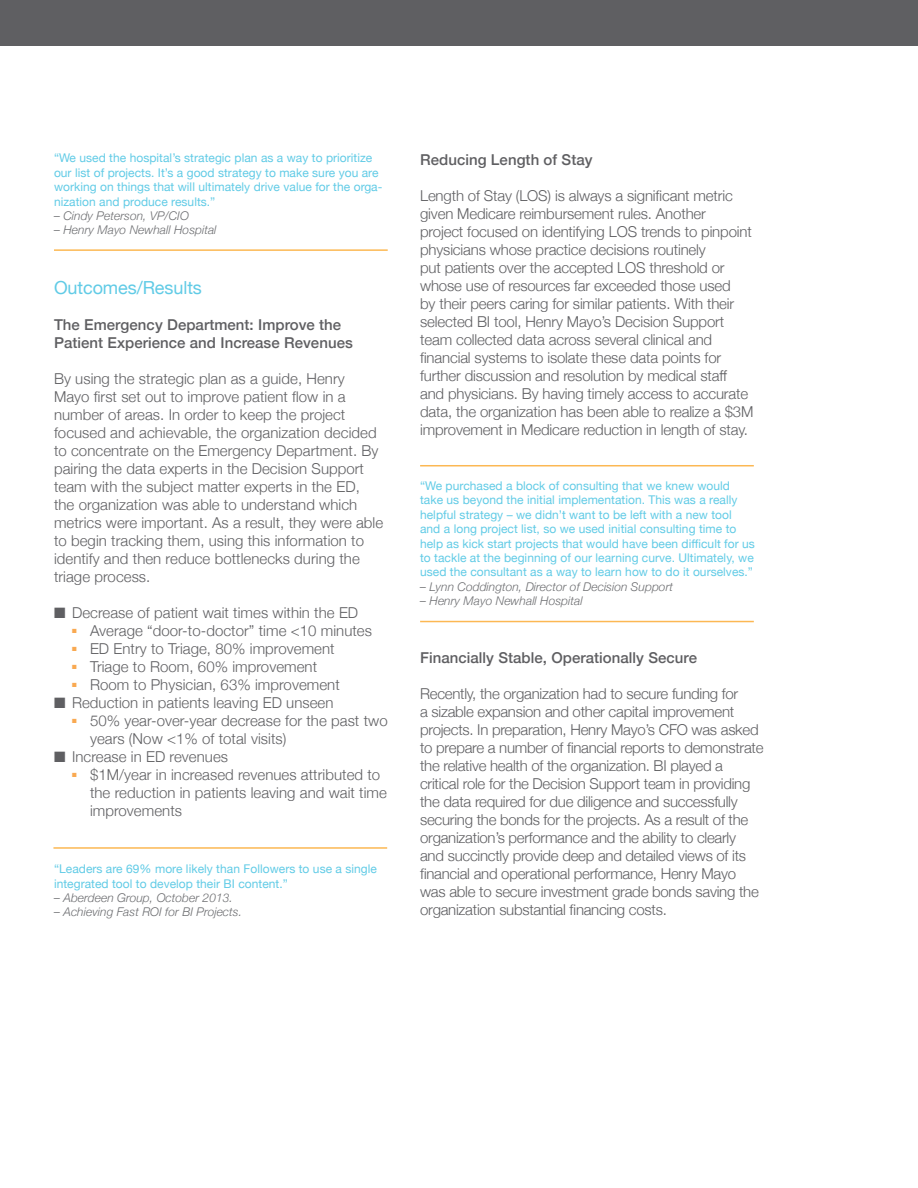
<style>
.page{position:relative;width:918px;height:1188px;background:#fff}
.page>*{position:absolute;margin:0;border:0;box-sizing:border-box;transform-origin:0 0}
.t1{font:18px "Helvetica Neue";letter-spacing:-.005em;color:#61cbe6}
.t2{font:300 15px/18px "Helvetica Neue";letter-spacing:-.01em;color:#5f5f62}
.t3{font:500 15px/18px "Helvetica Neue";letter-spacing:.005em;color:#5f5f62}
.t4{font:12px/14.4px "Helvetica Neue";letter-spacing:.005em;color:#61cbe6}
.t5{font:italic 300 12px "Helvetica Neue";letter-spacing:.005em;color:#6d6e71}
</style>
<div class="page">
<div style="left:0;top:0;width:918px;height:45px;background:#5f5f62"></div>
<hr style="left:54px;top:249px;width:334px;height:2px;background:#fcb853">
<hr style="left:53px;top:847px;width:334px;height:2px;background:#fcb853">
<hr style="left:420px;top:621px;width:334px;height:1px;background:#fcb853">
<hr style="left:420px;top:465px;width:334px;height:1px;background:#fcb853">
<p class="t4" style="left:54px;top:152px;width:330px">“We used the hospital’s strategic plan as a way to prioritize our list of projects. It’s a good strategy to make sure you are working on things that will ultimately drive value for the orga&shy;nization and produce results.”</p>
<p class="t5" style="left:54px;top:206px;width:136px">– Cindy Peterson, VP/CIO</p>
<p class="t5" style="left:54px;top:221px;width:164px">– Henry Mayo Newhall Hospital</p>
<p class="t1" style="left:54px;top:275px;width:149px">Outcomes/Results</p>
<p class="t3" style="left:54px;top:316px;width:300px">The Emergency Department: Improve the<br>Patient Experience and Increase Revenues</p>
<p class="t2" style="left:54px;top:369px;width:331px">By using the strategic plan as a guide, Henry Mayo first set out to improve patient flow in a number of areas. In order to keep the project focused and achievable, the organization decided to concentrate on the Emergency Department. By pairing the data experts in the Decision Support team with the subject matter experts in the ED, the organization was able to understand which metrics were important. As a result, they were able to begin tracking them, using this information to identify and then reduce bottlenecks during the triage process.</p>
<p class="t2" style="left:54px;top:603px;width:306px">■ Decrease of patient wait times within the ED</p>
<p class="t2" style="left:72px;top:621px;width:302px"><sup>■</sup> Average “door-to-doctor” time &lt;10 minutes</p>
<p class="t2" style="left:72px;top:639px;width:264px"><sup>■</sup> ED Entry to Triage, 80% improvement</p>
<p class="t2" style="left:72px;top:657px;width:247px"><sup>■</sup> Triage to Room, 60% improvement</p>
<p class="t2" style="left:72px;top:675px;width:269px"><sup>■</sup> Room to Physician, 63% improvement</p>
<p class="t2" style="left:54px;top:693px;width:281px">■ Reduction in patients leaving ED unseen</p>
<p class="t2" style="left:90px;top:711px;width:299px;text-indent:-18px"><sup>■</sup> 50% year-over-year decrease for the past two years (Now &lt;1% of total visits)</p>
<p class="t2" style="left:54px;top:747px;width:176px">■ Increase in ED revenues</p>
<p class="t2" style="left:90px;top:765px;width:298px;text-indent:-18px"><sup>■</sup> $1M/year in increased revenues attributed to the reduction in patients leaving and wait time improvements</p>
<p class="t4" style="left:54px;top:862px;width:325px">“Leaders are 69% more likely than Followers to use a single integrated tool to develop their BI content.”</p>
<p class="t5" style="left:54px;top:888px;width:180px">– Aberdeen Group, October 2013.</p>
<p class="t5" style="left:54px;top:903px;width:190px">– Achieving Fast ROI for BI Projects.</p>
<p class="t3" style="left:420px;top:150px;width:174px">Reducing Length of Stay</p>
<p class="t2" style="left:420px;top:186px;width:335px">Length of Stay (LOS) is always a significant metric given Medicare reimbursement rules. Another<br>project focused on identifying LOS trends to pinpoint physicians whose practice decisions routinely<br>put patients over the accepted LOS threshold or whose use of resources far exceeded those used<br>by their peers caring for similar patients. With their selected BI tool, Henry Mayo’s Decision Support team collected data across several clinical and financial systems to isolate these data points for further discussion and resolution by medical staff and physicians. By having timely access to accurate data, the organization has been able to realize a $3M improvement in Medicare reduction in length of stay.</p>
<p class="t4" style="left:420px;top:479px;width:336px">“We purchased a block of consulting that we knew would take us beyond the initial implementation. This was a really helpful strategy – we didn’t want to be left with a new tool and a long project list, so we used initial consulting time to help as kick start projects that would have been difficult for us to tackle at the beginning of our learning curve. Ultimately, we used the consultant as a way to learn how to do it ourselves.”</p>
<p class="t5" style="left:420px;top:577px;width:254px">– Lynn Coddington, Director of Decision Support</p>
<p class="t5" style="left:420px;top:592px;width:164px">– Henry Mayo Newhall Hospital</p>
<p class="t3" style="left:420px;top:648px;width:278px">Financially Stable, Operationally Secure</p>
<p class="t2" style="left:420px;top:684px;width:345px">Recently, the organization had to secure funding for<br>a sizable expansion and other capital improvement projects. In preparation, Henry Mayo’s CFO was asked to prepare a number of financial reports to demonstrate the relative health of the organization. BI played a critical role for the Decision Support team in providing the data required for due diligence and successfully securing the bonds for the projects. As a result of the organization’s performance and the ability to clearly and succinctly provide deep and detailed views of its financial and operational performance, Henry Mayo was able to secure investment grade bonds saving the organization substantial financing costs.</p>
</div>
